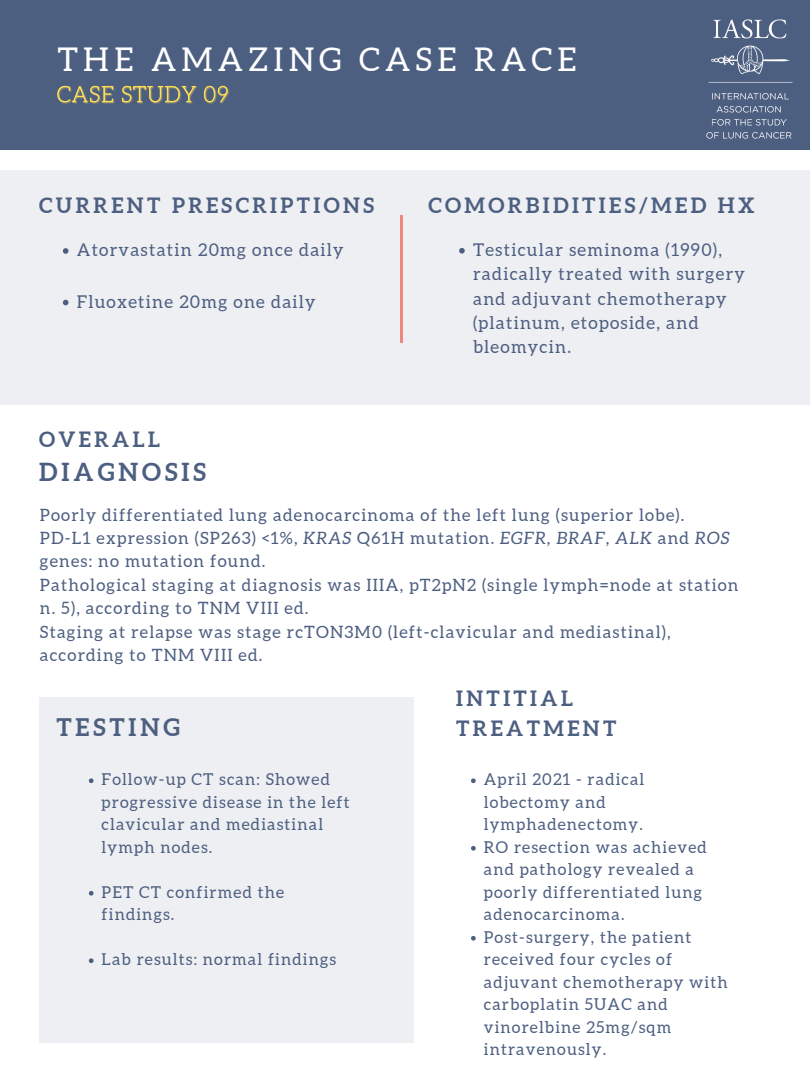
<style>
.page{position:relative;width:810px;height:1080px;background:#fff}
.page>*{position:absolute;margin:0;border:0;box-sizing:border-box;transform-origin:0 0}
.t1{font:32.69px "Aleo";letter-spacing:.16em;color:#fff}
.t2{font:700 24.88px "Aleo";letter-spacing:.16em;color:#4d5f81}
.t3{font:700 24.25px "Aleo";letter-spacing:.16em;color:#4d5f81}
.t4{font:700 21.12px/30.5px "Aleo";letter-spacing:.16em;color:#4d5f81}
.t5{font:17.62px/24.4px "Aleo";letter-spacing:.07em;color:#4d5f81}
.t6{font:17px/23.4px "Aleo";letter-spacing:.07em;color:#4d5f81}
.t7{font:16.38px/22.5px "Aleo";letter-spacing:.07em;color:#4d5f81}
.s1{font-style:italic}
</style>
<div class="page">
<div style="left:0;top:0;width:810px;height:150px;background:#4d5f81"></div>
<img style="left:706px;top:19px;width:87px;height:120px">
<div style="left:39px;top:697px;width:374px;height:346px;background:#edeff2"></div>
<div style="left:0;top:170px;width:810px;height:235px;background:#edeff2"></div>
<svg style="left:63px;top:248px;width:5px;height:6px"></svg>
<svg style="left:63px;top:300px;width:5px;height:5px"></svg>
<hr style="left:400px;top:216px;width:3px;height:127px;background:#ee897e">
<img style="left:57px;top:85px;width:172px;height:19px">
<svg style="left:89px;top:778px;width:5px;height:5px"></svg>
<svg style="left:89px;top:891px;width:5px;height:5px"></svg>
<svg style="left:89px;top:958px;width:5px;height:5px"></svg>
<svg style="left:459px;top:248px;width:6px;height:6px"></svg>
<svg style="left:471px;top:778px;width:5px;height:5px"></svg>
<svg style="left:471px;top:846px;width:5px;height:5px"></svg>
<svg style="left:471px;top:936px;width:5px;height:5px"></svg>
<p class="t1" style="left:58px;top:41px;width:521px">THE AMAZING CASE RACE</p>
<p class="t4" style="left:39px;top:190px;width:336px">CURRENT PRESCRIPTIONS</p>
<p class="t5" style="left:77px;top:238px;width:268px">Atorvastatin 20mg once daily</p>
<p class="t5" style="left:77px;top:289px;width:240px">Fluoxetine 20mg one daily</p>
<p class="t4" style="left:39px;top:424px;width:122px">OVERALL</p>
<p class="t2" style="left:39px;top:458px;width:169px">DIAGNOSIS</p>
<p class="t4" style="left:428px;top:190px;width:328px">COMORBIDITIES/MED HX</p>
<p class="t5" style="left:473px;top:237px;width:273px">Testicular seminoma (1990), radically treated with surgery and adjuvant chemotherapy (platinum, etoposide, and bleomycin.</p>
<p class="t6" style="left:40px;top:503px;width:646px">Poorly differentiated lung adenocarcinoma of the left lung (superior lobe).</p>
<p class="t6" style="left:40px;top:526px;width:691px">PD-L1 expression (SP263) &lt;1%, <span class="s1">KRAS</span> Q61H mutation. <span class="s1">EGFR, BRAF, ALK</span> and <span class="s1">ROS </span>genes: no mutation found.</p>
<p class="t6" style="left:40px;top:573px;width:700px">Pathological staging at diagnosis was IIIA, pT2pN2 (single lymph=node at station n. 5), according to TNM VIII ed.</p>
<p class="t6" style="left:40px;top:620px;width:632px">Staging at relapse was stage rcTON3M0 (left-clavicular and mediastinal), according to TNM VIII ed.</p>
<p class="t3" style="left:56px;top:713px;width:125px">TESTING</p>
<p class="t7" style="left:102px;top:768px;width:250px">Follow-up CT scan: Showed progressive disease in the left clavicular and mediastinal lymph nodes.</p>
<p class="t7" style="left:102px;top:881px;width:184px">PET CT confirmed the findings.</p>
<p class="t7" style="left:102px;top:948px;width:236px">Lab results: normal findings</p>
<p class="t4" style="left:456px;top:682px;width:162px">INTITIAL<br>TREATMENT</p>
<p class="t7" style="left:484px;top:768px;width:162px">April 2021 - radical lobectomy and lymphadenectomy.</p>
<p class="t7" style="left:484px;top:836px;width:225px">RO resection was achieved and pathology revealed a poorly differentiated lung adenocarcinoma.</p>
<p class="t7" style="left:484px;top:926px;width:245px">Post-surgery, the patient received four cycles of adjuvant chemotherapy with carboplatin 5UAC and vinorelbine 25mg/sqm intravenously.</p>
</div>
